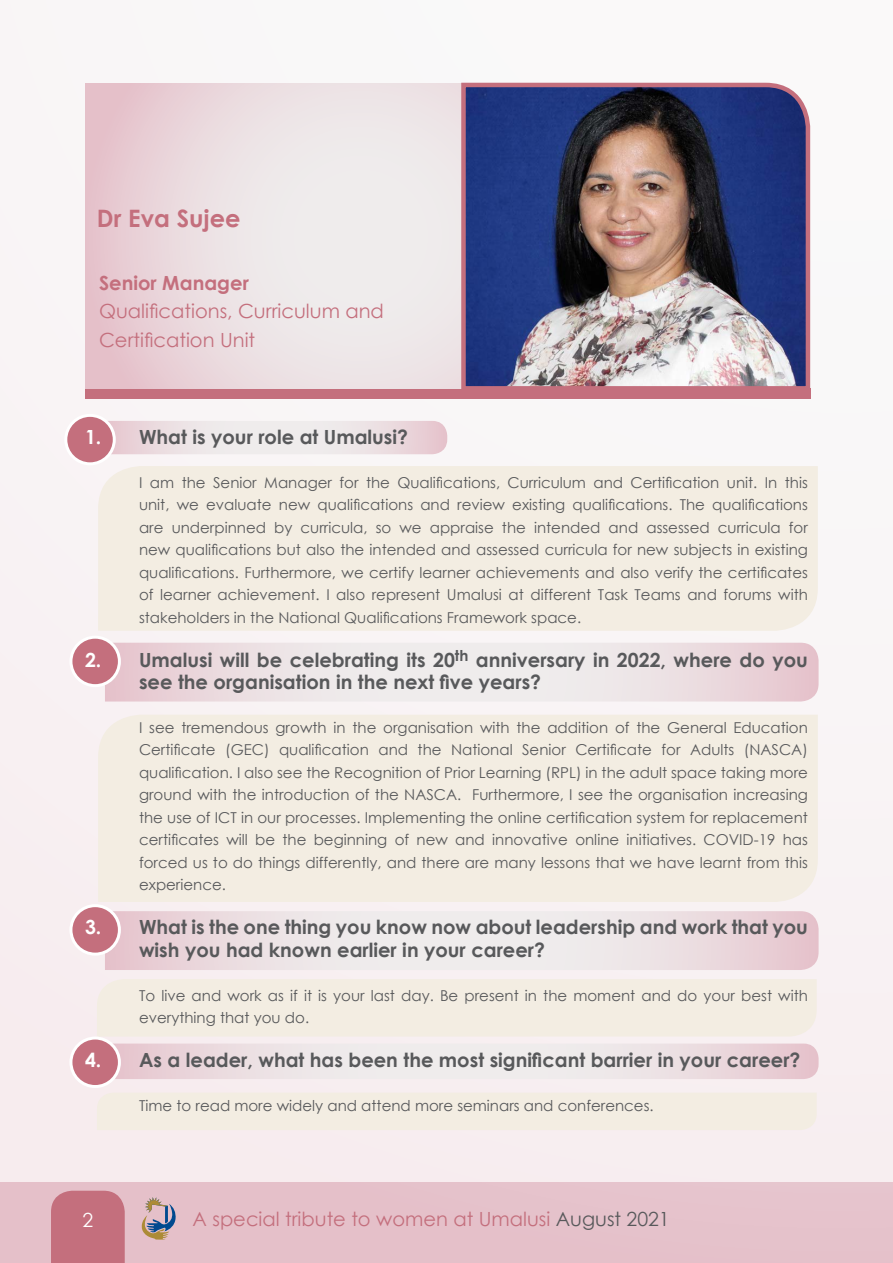
<style>
.page{position:relative;width:893px;height:1263px;background:#f9f4f5}
.page>*{position:absolute;margin:0;border:0;box-sizing:border-box;transform-origin:0 0}
.t1{font:700 24px "Century Gothic";color:#c46f7d}
.t2{font:700 19.5px/22.5px "Century Gothic";color:#58595b}
.t3{font:19.5px/28.5px "Century Gothic";color:#c46f7d}
.t4{font:700 19.5px "Century Gothic";color:#c46f7d}
.t5{font:19.5px "Century Gothic";color:#fff}
.t6{font:15px/22.5px "Century Gothic";color:#58595b;text-align:justify}
.s1{color:#fff}
.s2{color:#58595b}
</style>
<div class="page">
<div style="left:0;top:1183px;width:893px;height:80px;background:#e5c0c9"></div>
<div style="left:51px;top:1191px;width:74px;height:72px;background:#c46f7d"></div>
<svg style="left:141px;top:1197px;width:35px;height:42px"></svg>
<div style="left:98px;top:466px;width:720px;height:165px;background:#f3ede2"></div>
<div style="left:98px;top:715px;width:720px;height:187px;background:#f3ede2"></div>
<div style="left:97px;top:979px;width:720px;height:57px;background:#f3ede2"></div>
<div style="left:97px;top:1092px;width:720px;height:38px;background:#f3ede2"></div>
<div style="left:85px;top:388px;width:725px;height:11px;background:#c46f7d"></div>
<svg style="left:85px;top:84px;width:374px;height:304px"></svg>
<img style="left:459px;top:82px;width:352px;height:311px">
<svg style="left:106px;top:421px;width:341px;height:33px"></svg>
<div style="left:66px;top:415px;width:48px;height:49px;background:#c46f7d;border-radius:50%"></div>
<div style="left:64px;top:414px;width:52px;height:51px;border:3px solid #fff;border-radius:50%"></div>
<svg style="left:105px;top:643px;width:714px;height:58px"></svg>
<div style="left:71px;top:637px;width:48px;height:49px;background:#c46f7d;border-radius:50%"></div>
<div style="left:69px;top:636px;width:52px;height:51px;border:3px solid #fff;border-radius:50%"></div>
<svg style="left:105px;top:911px;width:714px;height:59px"></svg>
<div style="left:71px;top:906px;width:48px;height:48px;background:#c46f7d;border-radius:50%"></div>
<div style="left:69px;top:904px;width:52px;height:52px;border:3px solid #fff;border-radius:50%"></div>
<svg style="left:110px;top:1043px;width:709px;height:36px"></svg>
<div style="left:71px;top:1038px;width:48px;height:48px;background:#c46f7d;border-radius:50%"></div>
<div style="left:69px;top:1036px;width:52px;height:52px;border:3px solid #fff;border-radius:50%"></div>
<h1 class="t1" style="left:97px;top:200px;width:145px">Dr Eva Sujee</h1>
<h2 class="t4" style="left:99px;top:268px;width:151px">Senior Manager</h2>
<h2 class="t3" style="left:99px;top:296px;width:286px">Qualifications, Curriculum and<br>Certification Unit</h2>
<h2 class="t2" style="left:85px;top:425px;width:325px"><span class="s1">1.</span> What is your role at Umalusi?</h2>
<p class="t6" style="left:139px;top:471px;width:670px">I am the Senior Manager for the Qualifications, Curriculum and Certification unit. In this unit, we evaluate new qualifications and review existing qualifications. The qualifications are underpinned by curricula, so we appraise the intended and assessed curricula for new qualifications but also the intended and assessed curricula for new subjects in existing qualifications. Furthermore, we certify learner achievements and also verify the certificates of learner achievement. I also represent Umalusi at different Task Teams and forums with stakeholders in the National Qualifications Framework space.</p>
<h2 class="t2" style="left:139px;top:647px;width:670px;text-indent:-54px"><span class="s1">2.</span> Umalusi will be celebrating its 20<sup>th</sup> anniversary in 2022, where do you see the organisation in the next five years?</h2>
<p class="t6" style="left:139px;top:716px;width:670px">I see tremendous growth in the organisation with the addition of the General Education Certificate (GEC) qualification and the National Senior Certificate for Adults (NASCA) qualification. I also see the Recognition of Prior Learning (RPL) in the adult space taking more ground with the introduction of the NASCA. Furthermore, I see the organisation increasing the use of ICT in our processes. Implementing the online certification system for replacement certificates will be the beginning of new and innovative online initiatives. COVID-19 has forced us to do things differently, and there are many lessons that we have learnt from this experience.</p>
<h2 class="t2" style="left:139px;top:915px;width:670px;text-indent:-54px"><span class="s1">3.</span> What is the one thing you know now about leadership and work that you wish you had known earlier in your career?</h2>
<p class="t6" style="left:139px;top:983px;width:670px">To live and work as if it is your last day. Be present in the moment and do your best with everything that you do.</p>
<h2 class="t2" style="left:85px;top:1047px;width:717px"><span class="s1">4.</span> As a leader, what has been the most significant barrier in your career?</h2>
<p class="t6" style="left:139px;top:1093px;width:516px">Time to read more widely and attend more seminars and conferences.</p>
<h2 class="t5" style="left:82px;top:1206px;width:12px">2</h2>
<h2 class="t3" style="left:193px;top:1205px;width:479px">A special tribute to women at Umalusi <span class="s2">August 2021</span></h2>
</div>
